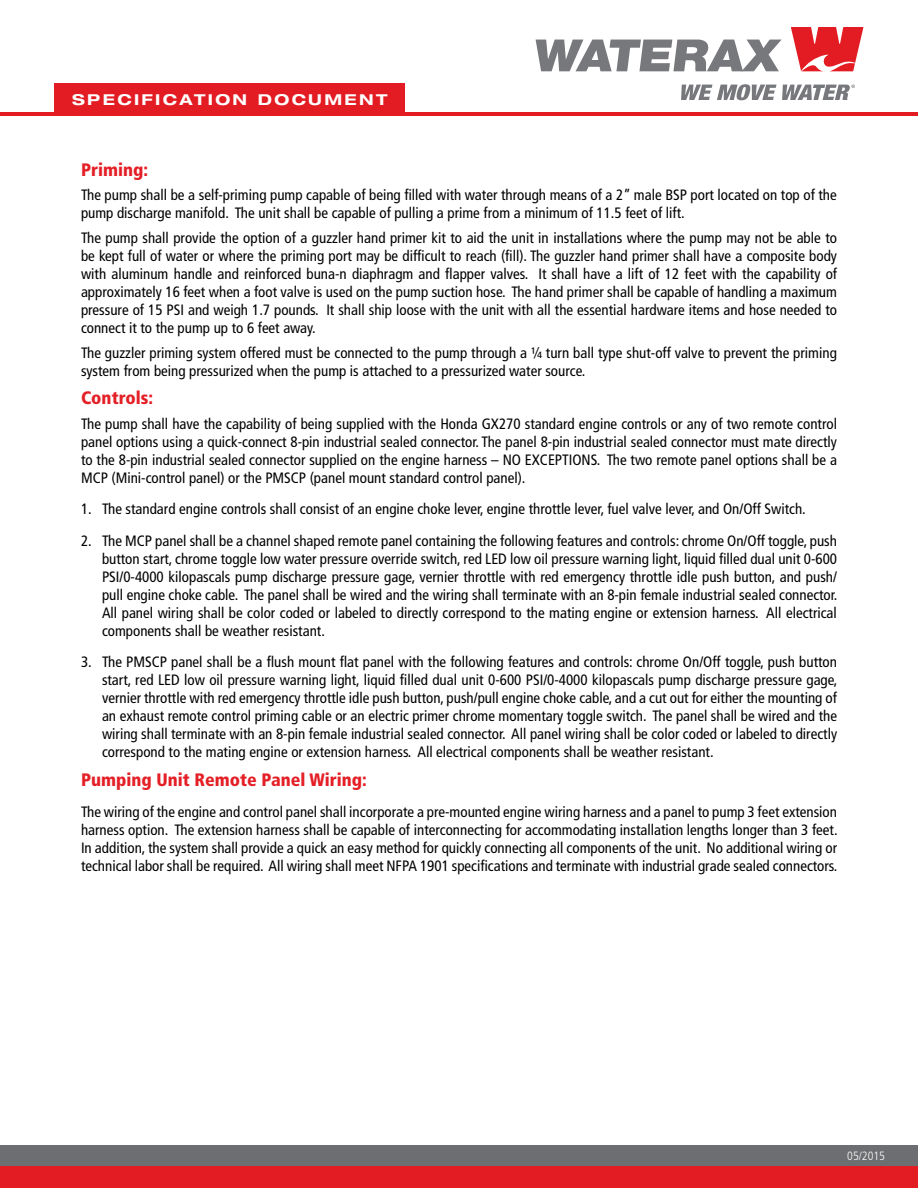
<style>
.page{position:relative;width:918px;height:1188px;background:#fff}
.page>*{position:absolute;margin:0;border:0;box-sizing:border-box;transform-origin:0 0}
.t1{font:900 condensed 18px "Frutiger";color:#e41f26}
.t2{font:condensed 15px/18px "Frutiger";color:#000;text-align:justify}
.t3{font:700 expanded 15px "Helvetica Neue";letter-spacing:.15em;color:#fff;scale:1.05 1}
.t4{font:300 condensed 12px "Frutiger";color:#fff}
</style>
<div class="page">
<div style="left:54px;top:83px;width:351px;height:32px;background:#e31b22"></div>
<div style="left:0;top:1145px;width:918px;height:21px;background:#6d6e71"></div>
<hr style="left:0;top:112px;width:918px;height:3px;background:#e31b22">
<div style="left:0;top:1166px;width:918px;height:22px;background:#e31b22"></div>
<svg style="left:536px;top:40px;width:245px;height:31px"></svg>
<svg style="left:791px;top:27px;width:72px;height:44px"></svg>
<svg style="left:681px;top:84px;width:174px;height:16px"></svg>
<p class="t3" style="left:72px;top:90px;width:302px">SPECIFICATION DOCUMENT</p>
<p class="t1" style="left:81px;top:158px;width:69px">Priming:</p>
<p class="t2" style="left:81px;top:186px;width:757px">The pump shall be a self-priming pump capable of being filled with water through means of a 2” male BSP port located on top of the pump discharge manifold. The unit shall be capable of pulling a prime from a minimum of 11.5 feet of lift.</p>
<p class="t2" style="left:81px;top:229px;width:758px">The pump shall provide the option of a guzzler hand primer kit to aid the unit in installations where the pump may not be able to be kept full of water or where the priming port may be difficult to reach (fill). The guzzler hand primer shall have a composite body with aluminum handle and reinforced buna-n diaphragm and flapper valves. It shall have a lift of 12 feet with the capability of approximately 16 feet when a foot valve is used on the pump suction hose. The hand primer shall be capable of handling a maximum pressure of 15 PSI and weigh 1.7 pounds. It shall ship loose with the unit with all the essential hardware items and hose needed to connect it to the pump up to 6 feet away.</p>
<p class="t2" style="left:81px;top:344px;width:757px">The guzzler priming system offered must be connected to the pump through a ¼ turn ball type shut-off valve to prevent the priming system from being pressurized when the pump is attached to a pressurized water source.</p>
<p class="t1" style="left:81px;top:387px;width:74px">Controls:</p>
<p class="t2" style="left:81px;top:415px;width:758px">The pump shall have the capability of being supplied with the Honda GX270 standard engine controls or any of two remote control panel options using a quick-connect 8-pin industrial sealed connector. The panel 8-pin industrial sealed connector must mate directly to the 8-pin industrial sealed connector supplied on the engine harness – NO EXCEPTIONS. The two remote panel options shall be a MCP (Mini-control panel) or the PMSCP (panel mount standard control panel).</p>
<p class="t2" style="left:81px;top:500px;width:726px">1. The standard engine controls shall consist of an engine choke lever, engine throttle lever, fuel valve lever, and On/Off Switch.</p>
<p class="t2" style="left:102px;top:532px;width:737px;text-indent:-21px">2. The MCP panel shall be a channel shaped remote panel containing the following features and controls: chrome On/Off toggle, push button start, chrome toggle low water pressure override switch, red LED low oil pressure warning light, liquid filled dual unit 0-600<br>PSI/0-4000 kilopascals pump discharge pressure gage, vernier throttle with red emergency throttle idle push button, and push/ pull engine choke cable. The panel shall be wired and the wiring shall terminate with an 8-pin female industrial sealed connector.<br>All panel wiring shall be color coded or labeled to directly correspond to the mating engine or extension harness. All electrical components shall be weather resistant.</p>
<p class="t2" style="left:102px;top:653px;width:737px;text-indent:-21px">3. The PMSCP panel shall be a flush mount flat panel with the following features and controls: chrome On/Off toggle, push button start, red LED low oil pressure warning light, liquid filled dual unit 0-600 PSI/0-4000 kilopascals pump discharge pressure gage, vernier throttle with red emergency throttle idle push button, push/pull engine choke cable, and a cut out for either the mounting of an exhaust remote control priming cable or an electric primer chrome momentary toggle switch. The panel shall be wired and the wiring shall terminate with an 8-pin female industrial sealed connector. All panel wiring shall be color coded or labeled to directly correspond to the mating engine or extension harness. All electrical components shall be weather resistant.</p>
<p class="t1" style="left:81px;top:769px;width:287px">Pumping Unit Remote Panel Wiring:</p>
<p class="t2" style="left:81px;top:803px;width:758px">The wiring of the engine and control panel shall incorporate a pre-mounted engine wiring harness and a panel to pump 3 feet extension harness option. The extension harness shall be capable of interconnecting for accommodating installation lengths longer than 3 feet.<br>In addition, the system shall provide a quick an easy method for quickly connecting all components of the unit. No additional wiring or technical labor shall be required. All wiring shall meet NFPA 1901 specifications and terminate with industrial grade sealed connectors.</p>
<p class="t4" style="left:847px;top:1149px;width:39px">05/2015</p>
</div>
